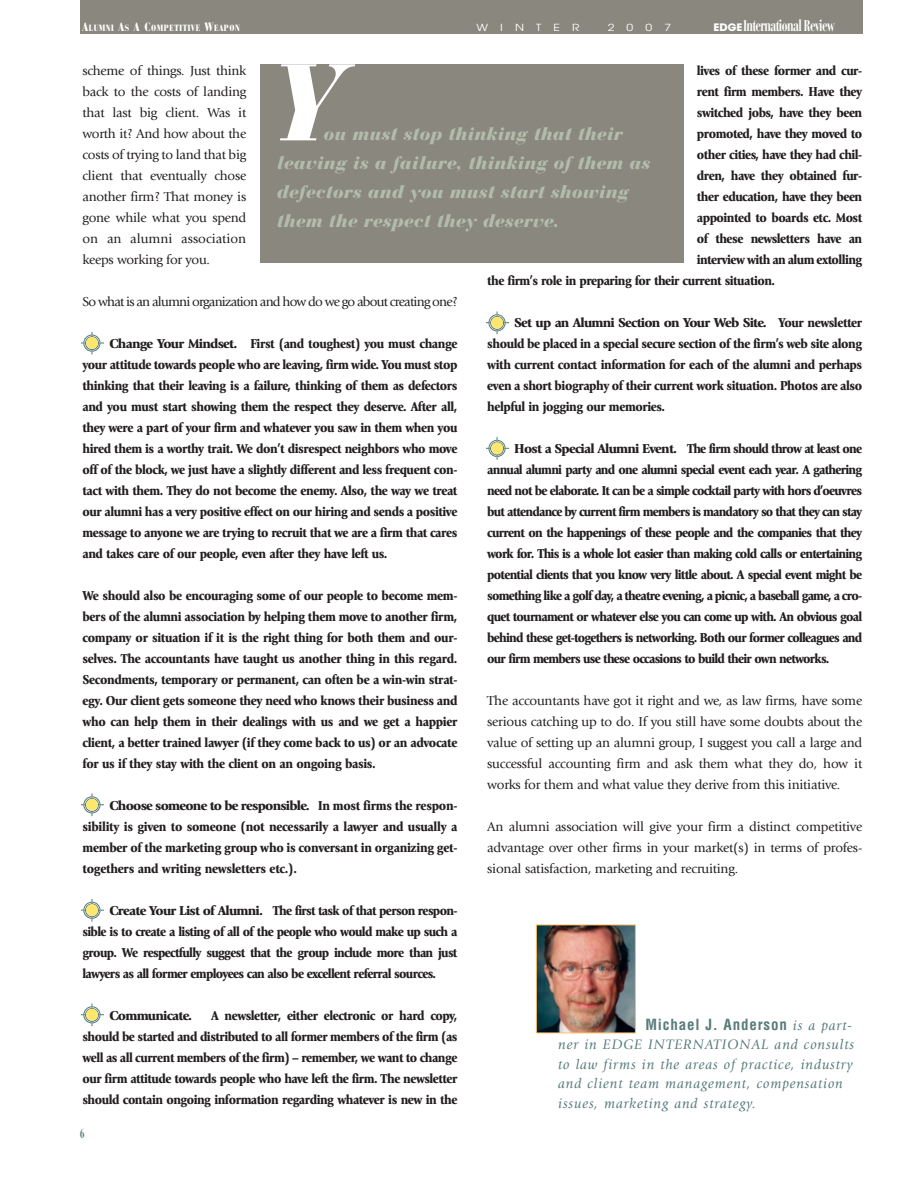
<style>
.page{position:relative;width:918px;height:1188px;background:#fff}
.page>*{position:absolute;margin:0;border:0;box-sizing:border-box;transform-origin:0 0}
.t1{font:italic 900 108px "Bauer Bodoni";color:#fff}
.t2{font:italic 900 18px/29px "Bauer Bodoni";color:#b2bcab}
.t3{font:700 condensed 16.35px "Bauer Bodoni";letter-spacing:-.05em;color:#fff;scale:.75 1}
.t4{font:700 condensed 15px "Helvetica";letter-spacing:.055em;color:#597b7b}
.t5{font:italic 14.25px/19.5px "Giovanni";letter-spacing:.06em;color:#597b7b}
.t6{font:900 13.5px/21px "Giovanni";letter-spacing:-.04em;color:#231f20;text-align:justify}
.t7{font:900 13.5px/21px "Giovanni";letter-spacing:-.04em;color:#231f20;text-align:justify;scale:.9 1}
.t8{font:13.5px/21px "Giovanni";letter-spacing:-.015em;color:#231f20;text-align:justify}
.t9{font:13.5px "Giovanni";letter-spacing:-.055em;color:#231f20}
.t10{font:700 condensed 13.5px "Bauer Bodoni";color:#597b7b;scale:.75 1}
.t11{font:9.75px "Avant Garde";letter-spacing:.995em;color:#fff;scale:1.25 1}
.t12{font:900 condensed 9px "Bauer Bodoni";letter-spacing:.07em;color:#fff}
.s1{font-size:12px}
.s2{font-family:"Avant Garde";font-stretch:normal;font-size:10.2px}
.s3{font-size:15.45px}
.s4{font-family:"Giovanni";font-weight:400;font-style:italic;font-stretch:normal;font-size:14.25px}
</style>
<div class="page">
<div style="left:81px;top:0;width:782px;height:33px;background:#8a877e"></div>
<img style="left:538px;top:927px;width:96px;height:104px">
<div style="left:536px;top:925px;width:100px;height:108px;border:1px solid #fdbf66"></div>
<svg style="left:81px;top:794px;width:23px;height:22px"></svg>
<div style="left:85px;top:798px;width:14px;height:14px;border:1px solid #517676;border-radius:50%"></div>
<div style="left:86px;top:799px;width:12px;height:12px;background:#ffe76d;border-radius:50%"></div>
<svg style="left:81px;top:899px;width:23px;height:23px"></svg>
<div style="left:86px;top:904px;width:12px;height:13px;background:#829a8d;border-radius:50%"></div>
<div style="left:85px;top:904px;width:14px;height:13px;border:1px solid #517676;border-radius:50%"></div>
<div style="left:86px;top:904px;width:12px;height:12px;background:#ffe76d;border-radius:50%"></div>
<svg style="left:81px;top:1004px;width:23px;height:22px"></svg>
<div style="left:85px;top:1008px;width:14px;height:14px;border:1px solid #517676;border-radius:50%"></div>
<div style="left:86px;top:1009px;width:12px;height:12px;background:#ffe76d;border-radius:50%"></div>
<svg style="left:486px;top:437px;width:23px;height:23px"></svg>
<div style="left:490px;top:442px;width:14px;height:13px;border:1px solid #517676;border-radius:50%"></div>
<div style="left:491px;top:442px;width:12px;height:12px;background:#ffe76d;border-radius:50%"></div>
<svg style="left:486px;top:311px;width:23px;height:23px"></svg>
<div style="left:490px;top:316px;width:14px;height:14px;border:1px solid #517676;border-radius:50%"></div>
<div style="left:491px;top:317px;width:12px;height:12px;background:#ffe76d;border-radius:50%"></div>
<div style="left:260px;top:64px;width:423px;height:199px;background:#8a877e"></div>
<svg style="left:81px;top:332px;width:23px;height:22px"></svg>
<div style="left:86px;top:337px;width:12px;height:13px;background:#6e8b85;border-radius:50%"></div>
<div style="left:85px;top:337px;width:14px;height:13px;border:1px solid #517676;border-radius:50%"></div>
<div style="left:86px;top:337px;width:12px;height:12px;background:#ffe76d;border-radius:50%"></div>
<p class="t12" style="left:82px;top:25px;width:159px"><span class="s1">A</span>LUMNI <span class="s1">A</span>S <span class="s1">A C</span>OMPETITIVE <span class="s1">W</span>EAPON</p>
<p class="t11" style="left:476px;top:24px;width:84px">WINTER</p>
<p class="t11" style="left:608px;top:24px;width:52px">2007</p>
<p class="t3" style="left:713px;top:19px;width:164px"><span class="s2">EDGE</span><span class="s3">I</span>nternational <span class="s3">R</span>eview</p>
<h1 class="t1" style="left:267px;top:61px;width:79px">Y</h1>
<p class="t8" style="left:82px;top:61px;width:165px">scheme of things. Just think back to the costs of landing that last big client. Was it worth it? And how about the costs of trying to land that big client that eventually chose another firm? That money is gone while what you spend on an alumni association keeps working for you.</p>
<p class="t9" style="left:82px;top:296px;width:377px">So what is an alumni organization and how do we go about creating one?</p>
<p class="t6" style="left:83px;top:334px;width:376px;text-indent:27px">Change Your Mindset. First (and toughest) you must change your attitude towards people who are leaving, firm wide. You must stop thinking that their leaving is a failure, thinking of them as defectors and you must start showing them the respect they deserve. After all, they were a part of your firm and whatever you saw in them when you hired them is a worthy trait. We don’t disrespect neighbors who move off of the block, we just have a slightly different and less frequent con&shy;tact with them. They do not become the enemy. Also, the way we treat our alumni has a very positive effect on our hiring and sends a positive message to anyone we are trying to recruit that we are a firm that cares and takes care of our people, even after they have left us.</p>
<p class="t7" style="left:83px;top:586px;width:418px">We should also be encouraging some of our people to become mem&shy;bers of the alumni association by helping them move to another firm, company or situation if it is the right thing for both them and our&shy;selves. The accountants have taught us another thing in this regard.<br>Secondments, temporary or permanent, can often be a win-win strat&shy;egy. Our client gets someone they need who knows their business and who can help them in their dealings with us and we get a happier client, a better trained lawyer (if they come back to us) or an advocate for us if they stay with the client on an ongoing basis.</p>
<p class="t6" style="left:83px;top:796px;width:376px;text-indent:27px">Choose someone to be responsible. In most firms the respon&shy;sibility is given to someone (not necessarily a lawyer and usually a member of the marketing group who is conversant in organizing get&shy;togethers and writing newsletters etc.).</p>
<p class="t6" style="left:82px;top:901px;width:377px;text-indent:27px">Create Your List of Alumni. The first task of that person respon&shy;sible is to create a listing of all of the people who would make up such a group. We respectfully suggest that the group include more than just lawyers as all former employees can also be excellent referral sources.</p>
<p class="t6" style="left:110px;top:1006px;width:84px">Communicate.</p>
<p class="t7" style="left:697px;top:61px;width:185px">lives of these former and cur-</p>
<p class="t7" style="left:697px;top:82px;width:185px">rent firm members. Have they</p>
<p class="t7" style="left:697px;top:103px;width:185px">switched jobs, have they been</p>
<p class="t7" style="left:697px;top:124px;width:185px">promoted, have they moved to</p>
<p class="t7" style="left:697px;top:145px;width:185px">other cities, have they had chil-</p>
<p class="t7" style="left:697px;top:166px;width:185px">dren, have they obtained fur-</p>
<p class="t7" style="left:697px;top:187px;width:185px">ther education, have they been</p>
<p class="t7" style="left:697px;top:208px;width:185px">appointed to boards etc. Most</p>
<p class="t7" style="left:697px;top:229px;width:185px">of these newsletters have an</p>
<p class="t7" style="left:697px;top:250px;width:185px">interview with an alum extolling</p>
<p class="t7" style="left:487px;top:271px;width:321px">the firm’s role in preparing for their current situation.</p>
<p class="t6" style="left:487px;top:313px;width:376px;text-indent:27px">Set up an Alumni Section on Your Web Site. Your newsletter should be placed in a special secure section of the firm’s web site along with current contact information for each of the alumni and perhaps even a short biography of their current work situation. Photos are also helpful in jogging our memories.</p>
<p class="t6" style="left:487px;top:439px;width:376px;text-indent:27px">Host a Special Alumni Event. The firm should throw at least one annual alumni party and one alumni special event each year. A gathering need not be elaborate. It can be a simple cocktail party with hors d’oeuvres but attendance by current firm members is mandatory so that they can stay current on the happenings of these people and the companies that they work for. This is a whole lot easier than making cold calls or entertaining potential clients that you know very little about. A special event might be something like a golf day, a theatre evening, a picnic, a baseball game, a cro&shy;quet tournament or whatever else you can come up with. An obvious goal behind these get-togethers is networking. Both our former colleagues and our firm members use these occasions to build their own networks.</p>
<p class="t8" style="left:487px;top:691px;width:377px">The accountants have got it right and we, as law firms, have some serious catching up to do. If you still have some doubts about the value of setting up an alumni group, I suggest you call a large and successful accounting firm and ask them what they do, how it works for them and what value they derive from this initiative.</p>
<p class="t8" style="left:487px;top:817px;width:376px">An alumni association will give your firm a distinct competitive advantage over other firms in your market(s) in terms of profes&shy;sional satisfaction, marketing and recruiting.</p>
<h2 class="t2" style="left:277px;top:121px;width:375px;text-indent:47px">ou must stop thinking that their leaving is a failure, thinking of them as defectors and you must start showing them the respect they deserve.</h2>
<p class="t7" style="left:83px;top:1006px;width:418px;text-indent:129px">A newsletter, either electronic or hard copy, should be started and distributed to all former members of the firm (as well as all current members of the firm) – remember, we want to change our firm attitude towards people who have left the firm. The newsletter should contain ongoing information regarding whatever is new in the</p>
<p class="t4" style="left:645px;top:1018px;width:208px">Michael J. Anderson <span class="s4">is a part-</span></p>
<p class="t5" style="left:558px;top:1036px;width:297px">ner in EDGE INTERNATIONAL and consults to law firms in the areas of practice, industry and client team management, compensation issues, marketing and strategy.</p>
<p class="t10" style="left:80px;top:1128px;width:8px">6</p>
</div>
